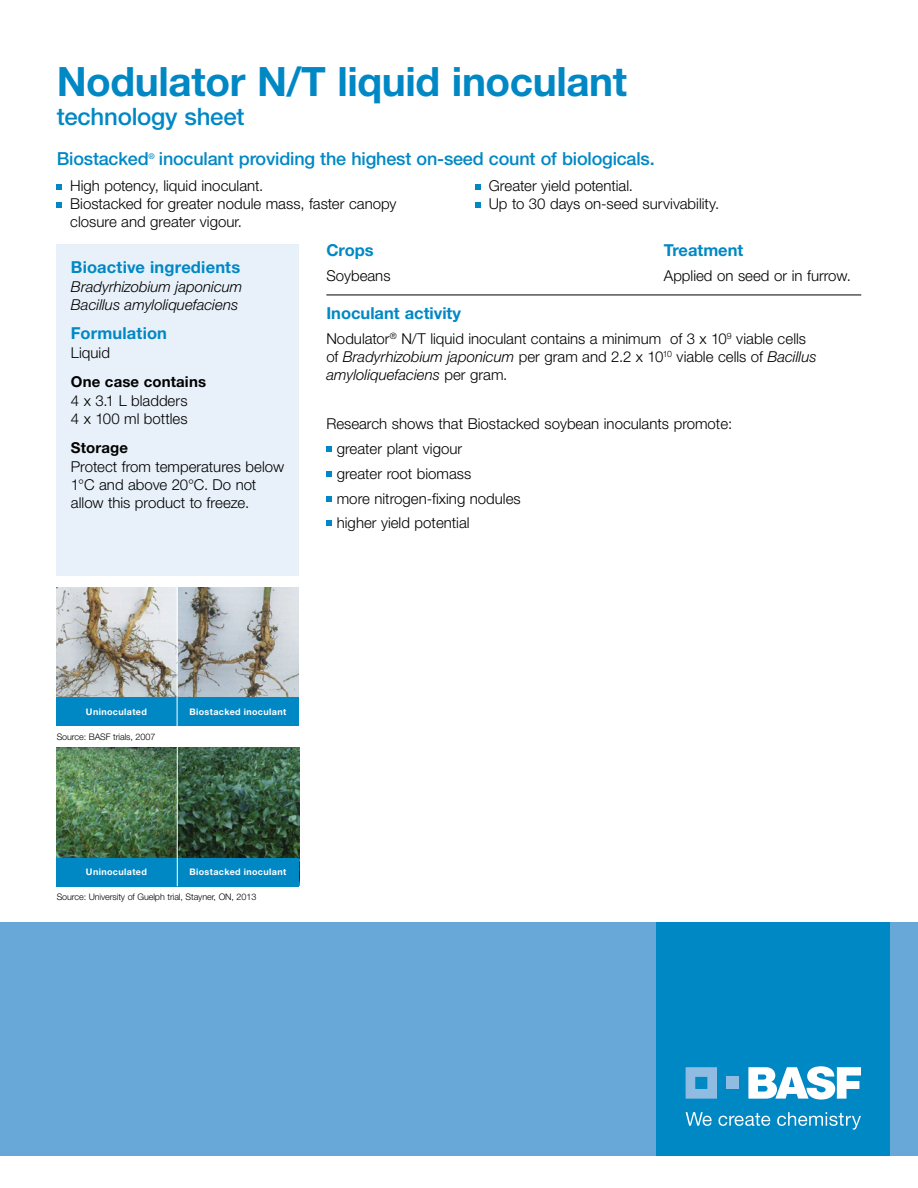
<style>
.page{position:relative;width:918px;height:1188px;background:#fff}
.page>*{position:absolute;margin:0;border:0;box-sizing:border-box;transform-origin:0 0}
.Sub_Head_green_12_13{font:700 40.5px "Helvetica Neue LT Std";letter-spacing:-.01em;color:#0088c5}
.Sub_Head_green_12_13-2{font:500 24px "Helvetica Neue LT Std";letter-spacing:-.01em;color:#0088c5}
.Sub_Head_green_12_13-3{font:500 18px "Helvetica Neue LT Std";letter-spacing:-.01em;color:#0088c5}
.Sub_Head_green_12_13-4{font:700 16.5px "Helvetica Neue LT Std";color:#0088c5}
.Sub_Head_green_12_13-5{font:300 15px/18px "Helvetica Neue LT Std";color:#000}
.body_10_75_13_5{font:300 15px/18px "Helvetica Neue LT Std";color:#000}
.Sub_Head_green_12_13-6{font:italic 300 15px/18px "Helvetica Neue LT Std";color:#000}
.Sub_Head_green_12_13-7{font:700 15px "Helvetica Neue LT Std";letter-spacing:.01em;color:#000}
.heads{font:300 9px "Helvetica Neue LT Std";letter-spacing:-.01em;color:#000}
.Birdseed_7_8_5{font:700 9px "Helvetica Neue LT Std";letter-spacing:.04em;color:#fff}
.Sub_Head_green_12_13-8{font:500 7.8px "Helvetica Neue LT Std";color:#0088c5}
.s1{font-style:italic}
</style>
<div class="page">
<div style="left:57px;top:244px;width:242px;height:332px;background:#e8f1f9"></div>
<div style="left:0;top:922px;width:918px;height:234px;background:#68a8d8"></div>
<div style="left:656px;top:922px;width:234px;height:234px;background:#0088c5"></div>
<svg style="left:686px;top:1067px;width:31px;height:32px"></svg>
<div style="left:727px;top:1077px;width:12px;height:12px;background:#90bce2"></div>
<svg style="left:748px;top:1066px;width:113px;height:34px"></svg>
<svg style="left:686px;top:1112px;width:26px;height:14px"></svg>
<svg style="left:718px;top:1113px;width:52px;height:13px"></svg>
<svg style="left:777px;top:1112px;width:84px;height:18px"></svg>
<svg style="left:57px;top:184px;width:5px;height:5px"></svg>
<svg style="left:57px;top:202px;width:5px;height:5px"></svg>
<svg style="left:475px;top:184px;width:6px;height:5px"></svg>
<svg style="left:475px;top:202px;width:6px;height:5px"></svg>
<hr style="left:326px;top:295px;width:535px;height:1px;background:#000">
<svg style="left:326px;top:446px;width:6px;height:6px"></svg>
<svg style="left:326px;top:471px;width:6px;height:6px"></svg>
<svg style="left:326px;top:496px;width:6px;height:5px"></svg>
<svg style="left:326px;top:521px;width:6px;height:5px"></svg>
<img style="left:57px;top:747px;width:242px;height:111px">
<img style="left:57px;top:588px;width:242px;height:110px">
<div style="left:57px;top:698px;width:242px;height:28px;background:#0088c5"></div>
<div style="left:57px;top:858px;width:242px;height:28px;background:#0088c5"></div>
<hr style="left:177px;top:584px;width:1px;height:142px;background:#fff">
<hr style="left:177px;top:744px;width:1px;height:142px;background:#fff">
<p class="Sub_Head_green_12_13" style="left:57px;top:57px;width:572px">Nodulator N/T liquid inoculant</p>
<p class="Sub_Head_green_12_13-2" style="left:57px;top:102px;width:189px">technology sheet</p>
<p class="Sub_Head_green_12_13-3" style="left:57px;top:148px;width:94px">Biostacked</p>
<p class="Sub_Head_green_12_13-8" style="left:149px;top:152px;width:8px">®</p>
<p class="Sub_Head_green_12_13-3" style="left:159px;top:148px;width:497px">inoculant providing the highest on-seed count of biologicals.</p>
<p class="body_10_75_13_5" style="left:70px;top:177px;width:328px">High potency, liquid inoculant.<br>Biostacked for greater nodule mass, faster canopy closure and greater vigour.</p>
<p class="body_10_75_13_5" style="left:489px;top:177px;width:232px">Greater yield potential.<br>Up to 30 days on-seed survivability.</p>
<p class="Sub_Head_green_12_13-4" style="left:71px;top:257px;width:171px">Bioactive ingredients</p>
<p class="Sub_Head_green_12_13-6" style="left:71px;top:278px;width:173px">Bradyrhizobium japonicum<br>Bacillus amyloliquefaciens</p>
<p class="Sub_Head_green_12_13-4" style="left:71px;top:323px;width:98px">Formulation</p>
<p class="Sub_Head_green_12_13-5" style="left:71px;top:343px;width:41px">Liquid</p>
<p class="Sub_Head_green_12_13-7" style="left:71px;top:372px;width:137px">One case contains</p>
<p class="Sub_Head_green_12_13-5" style="left:71px;top:391px;width:118px">4 x 3.1 L bladders<br>4 x 100 ml bottles</p>
<p class="Sub_Head_green_12_13-7" style="left:71px;top:438px;width:59px">Storage</p>
<p class="Sub_Head_green_12_13-5" style="left:71px;top:457px;width:215px">Protect from temperatures below<br>1°C and above 20°C. Do not allow this product to freeze.</p>
<p class="Sub_Head_green_12_13-4" style="left:326px;top:240px;width:49px">Crops</p>
<p class="Sub_Head_green_12_13-4" style="left:664px;top:240px;width:81px">Treatment</p>
<p class="Sub_Head_green_12_13-5" style="left:326px;top:266px;width:66px">Soybeans</p>
<p class="Sub_Head_green_12_13-5" style="left:664px;top:266px;width:189px">Applied on seed or in furrow.</p>
<p class="Sub_Head_green_12_13-4" style="left:326px;top:303px;width:136px">Inoculant activity</p>
<p class="Sub_Head_green_12_13-5" style="left:326px;top:329px;width:492px">Nodulator<sup>®</sup> N/T liquid inoculant contains a minimum of 3 x 10<sup>9</sup> viable cells of <span class="s1">Bradyrhizobium japonicum</span> per gram and 2.2 x 10<sup>10</sup> viable cells of <span class="s1">Bacillus amyloliquefaciens</span> per gram.</p>
<p class="Sub_Head_green_12_13-5" style="left:326px;top:415px;width:407px">Research shows that Biostacked soybean inoculants promote:</p>
<p class="Sub_Head_green_12_13-5" style="left:337px;top:439px;width:127px">greater plant vigour</p>
<p class="Sub_Head_green_12_13-5" style="left:337px;top:464px;width:136px">greater root biomass</p>
<p class="Sub_Head_green_12_13-5" style="left:337px;top:489px;width:185px">more nitrogen-fixing nodules</p>
<p class="Sub_Head_green_12_13-5" style="left:337px;top:514px;width:134px">higher yield potential</p>
<p class="Birdseed_7_8_5" style="left:86px;top:706px;width:62px">Uninoculated</p>
<p class="Birdseed_7_8_5" style="left:189px;top:706px;width:98px">Biostacked inoculant</p>
<p class="heads" style="left:57px;top:731px;width:100px">Source: BASF trials, 2007</p>
<p class="Birdseed_7_8_5" style="left:86px;top:866px;width:62px">Uninoculated</p>
<p class="Birdseed_7_8_5" style="left:189px;top:866px;width:98px">Biostacked inoculant</p>
<p class="heads" style="left:57px;top:891px;width:201px">Source: University of Guelph trial, Stayner, ON, 2013</p>
</div>
